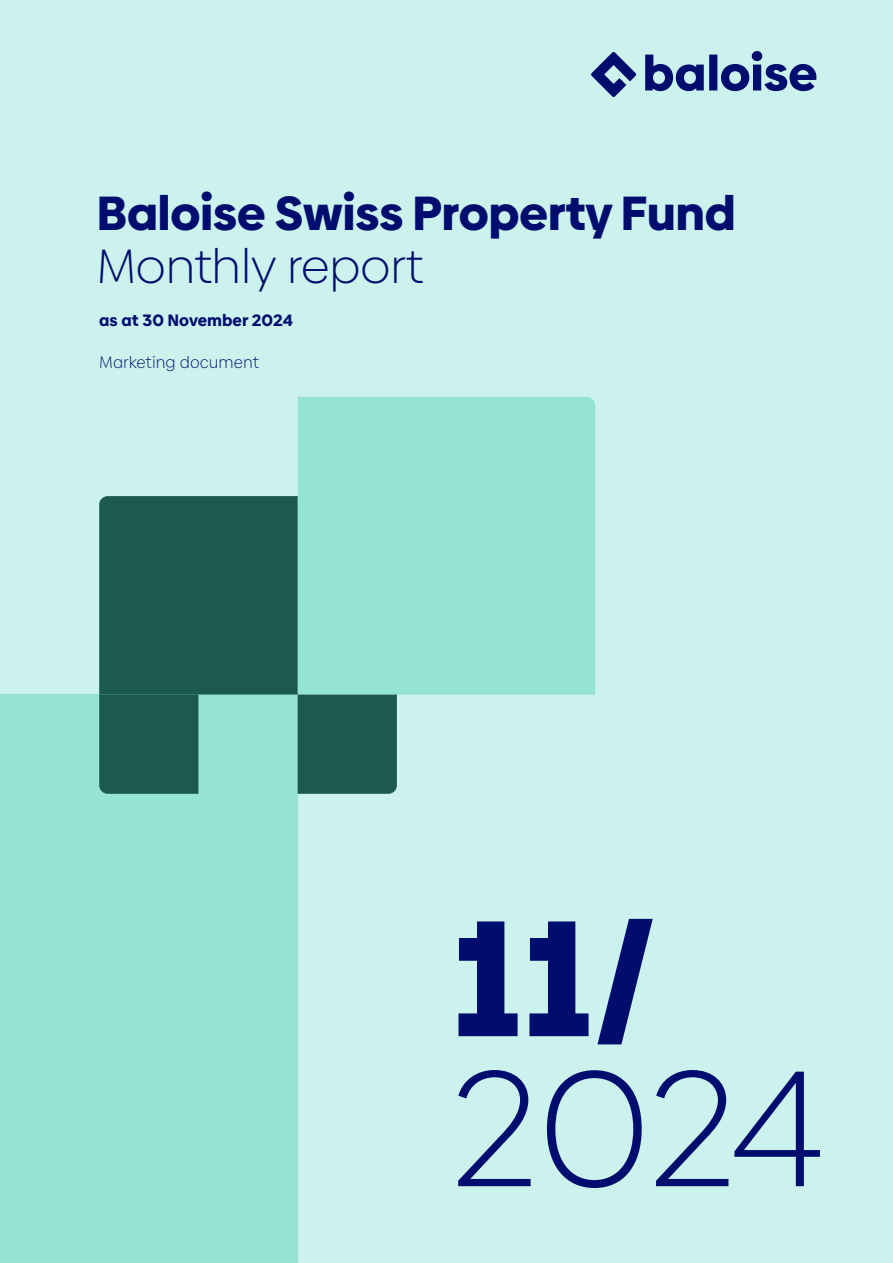
<style>
.page{position:relative;width:893px;height:1263px;background:#cbf2ec}
.page>*{position:absolute;margin:0;border:0;box-sizing:border-box;transform-origin:0 0}
.t1{font:300 165px "Baloise Create Headline";color:#000d6e}
.t2{font:900 165px "Baloise Create Headline";color:#000d6e}
.t3{font:900 48px "Baloise Create Headline";color:#000d6e}
.t4{font:300 48px "Baloise Create Headline";color:#000d6e}
.t5{font:900 16.5px "Baloise Create Text";color:#000d6e}
.t6{font:300 16.5px "Baloise Create Text";color:#000d6e}
</style>
<div class="page">
<div style="left:298px;top:397px;width:297px;height:297px;background:#94e3d4"></div>
<div style="left:0;top:694px;width:298px;height:569px;background:#94e3d4"></div>
<svg style="left:99px;top:496px;width:298px;height:298px;background:#43877c"></svg>
<svg style="left:591px;top:51px;width:225px;height:46px"></svg>
<p class="t3" style="left:97px;top:175px;width:640px">Baloise Swiss Property Fund</p>
<p class="t4" style="left:97px;top:236px;width:328px">Monthly report</p>
<p class="t5" style="left:99px;top:309px;width:195px">as at 30 November 2024</p>
<p class="t6" style="left:99px;top:353px;width:161px">Marketing document</p>
<h1 class="t2" style="left:452px;top:845px;width:207px">11/</h1>
<h1 class="t1" style="left:452px;top:1024px;width:375px">2024</h1>
</div>
